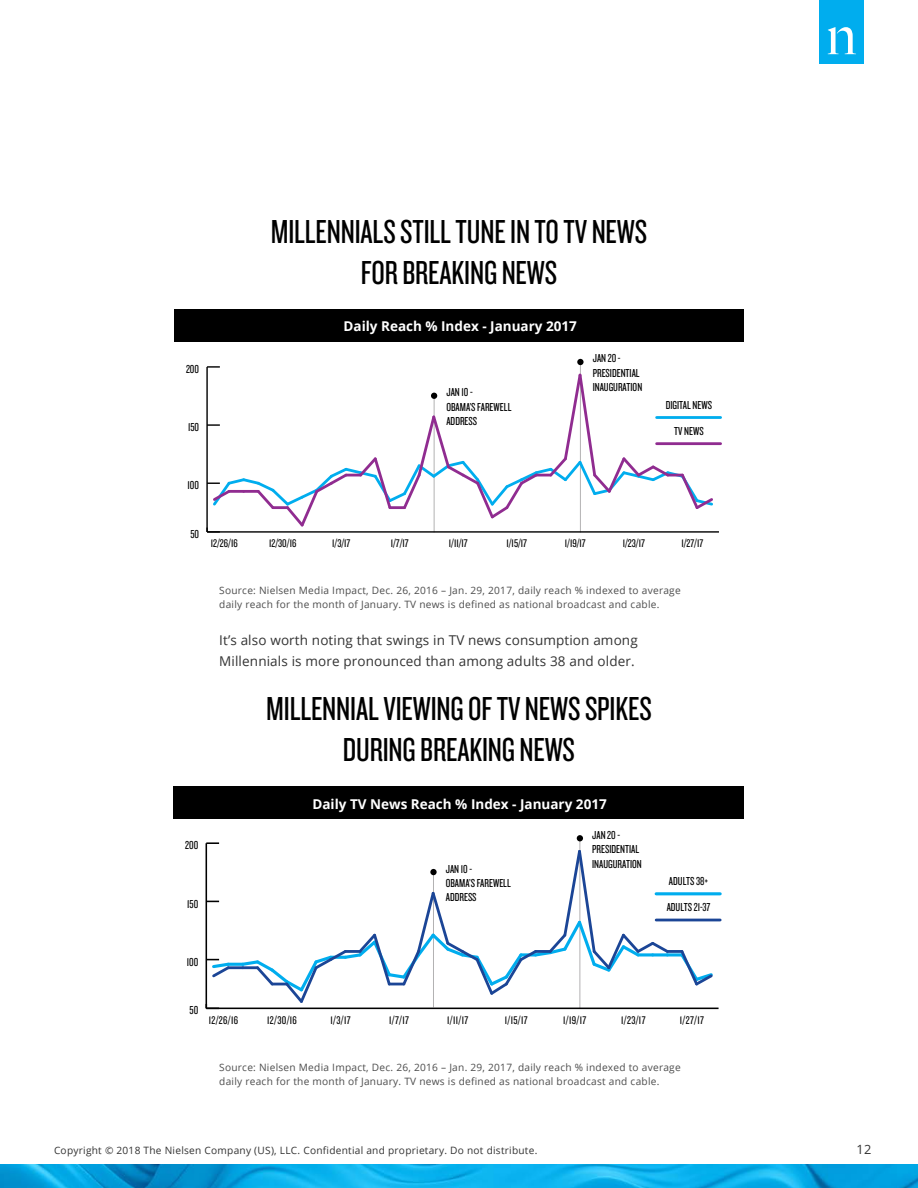
<style>
.page{position:relative;width:918px;height:1188px;background:#fff}
.page>*{position:absolute;margin:0;border:0;box-sizing:border-box;transform-origin:0 0}
.Body_copy{font:34.5px/40.5px "Knockout 28 Junior Feathrwt";letter-spacing:-.005em;color:#000;text-align:center}
.Body_copy-2{font:13.5px/21px "Open Sans";letter-spacing:.01em;color:#333}
.t1{font:700 13.5px "Open Sans";color:#fff}
.t2{font:12.75px "Open Sans";color:#333}
.t3{font:12px/14.4px "Knockout 28 Junior Feathrwt";color:#000}
.t4{font:11.55px "Knockout 28 Junior Feathrwt";letter-spacing:.015em;color:#000;scale:1.04 1}
.Body_copy-3{font:10.2px/13.5px "Open Sans";letter-spacing:.025em;color:#4d4d4d}
.Source_Footnote{font:10.2px/13.5px "Open Sans";letter-spacing:.025em;color:#4d4d4d}
.t5{font:10.2px "Open Sans";letter-spacing:.025em;color:#333}
</style>
<div class="page">
<img style="left:0;top:1164px;width:918px;height:24px">
<div style="left:820px;top:0;width:44px;height:63px;background:#00adee"></div>
<svg style="left:828px;top:27px;width:28px;height:27px"></svg>
<div style="left:174px;top:309px;width:570px;height:32px;background:#000"></div>
<hr style="left:580px;top:364px;width:1px;height:168px;background:#b3b2b3">
<div style="left:577px;top:359px;width:7px;height:6px;background:#000;border-radius:50%"></div>
<hr style="left:207px;top:531px;width:512px;height:2px;background:#000">
<hr style="left:657px;top:416px;width:64px;height:3px;background:#00adee">
<hr style="left:657px;top:442px;width:64px;height:3px;background:#902c90">
<svg style="left:206px;top:366px;width:509px;height:167px"></svg>
<div style="left:174px;top:787px;width:570px;height:32px;background:#000"></div>
<hr style="left:579px;top:840px;width:1px;height:169px;background:#b3b2b3">
<svg style="left:577px;top:835px;width:6px;height:6px"></svg>
<hr style="left:433px;top:870px;width:1px;height:137px;background:#b3b2b3">
<hr style="left:206px;top:1008px;width:513px;height:1px;background:#000">
<hr style="left:206px;top:843px;width:1px;height:165px;background:#000">
<svg style="left:207px;top:1004px;width:12px;height:4px"></svg>
<svg style="left:207px;top:901px;width:12px;height:1px"></svg>
<svg style="left:206px;top:842px;width:13px;height:2px"></svg>
<hr style="left:656px;top:892px;width:64px;height:3px;background:#00adee">
<hr style="left:228px;top:963px;width:15px;height:3px;background:#00adee">
<svg style="left:671px;top:953px;width:7px;height:4px"></svg>
<hr style="left:656px;top:919px;width:64px;height:2px;background:#1b4596">
<svg style="left:207px;top:959px;width:25px;height:21px"></svg>
<hr style="left:228px;top:966px;width:15px;height:3px;background:#1b4596">
<svg style="left:239px;top:848px;width:432px;height:157px"></svg>
<hr style="left:667px;top:950px;width:15px;height:3px;background:#1b4596">
<svg style="left:678px;top:950px;width:35px;height:36px"></svg>
<p class="Body_copy" style="left:271px;top:210px;width:378px">MILLENNIALS STILL TUNE IN TO TV NEWS<br>FOR BREAKING NEWS</p>
<p class="t3" style="left:186px;top:361px;width:15px">200</p>
<p class="t3" style="left:188px;top:420px;width:12px">150</p>
<p class="t1" style="left:344px;top:316px;width:235px">Daily Reach % Index - January 2017</p>
<p class="t3" style="left:446px;top:385px;width:67px">JAN 10 -<br>OBAMA’S FAREWELL<br>ADDRESS</p>
<p class="t3" style="left:593px;top:351px;width:51px">JAN 20 -<br>PRESIDENTIAL<br>INAUGURATION</p>
<p class="t3" style="left:666px;top:391px;width:48px;line-height:26.1px;text-align:center">DIGITAL NEWS<br>TV NEWS</p>
<p class="t3" style="left:188px;top:478px;width:13px">100</p>
<p class="t3" style="left:190px;top:526px;width:10px">50</p>
<p class="t4" style="left:211px;top:536px;width:27px">12/26/16</p>
<p class="t4" style="left:269px;top:536px;width:28px">12/30/16</p>
<p class="t4" style="left:332px;top:536px;width:19px">1/3/17</p>
<p class="t4" style="left:391px;top:536px;width:19px">1/7/17</p>
<p class="t4" style="left:449px;top:536px;width:20px">1/11/17</p>
<p class="t4" style="left:507px;top:536px;width:21px">1/15/17</p>
<p class="t4" style="left:565px;top:536px;width:22px">1/19/17</p>
<p class="t4" style="left:623px;top:536px;width:23px">1/23/17</p>
<p class="t4" style="left:681px;top:536px;width:23px">1/27/17</p>
<p class="t3" style="left:185px;top:838px;width:15px">200</p>
<p class="t3" style="left:187px;top:896px;width:12px">150</p>
<p class="Body_copy-3" style="left:219px;top:583px;width:463px">Source: Nielsen Media Impact, Dec. 26, 2016 – Jan. 29, 2017, daily reach % indexed to average daily reach for the month of January. TV news is defined as national broadcast and cable.</p>
<p class="Body_copy-2" style="left:219px;top:629px;width:420px">It’s also worth noting that swings in TV news consumption among<br>Millennials is more pronounced than among adults 38 and older.</p>
<p class="Body_copy" style="left:266px;top:687px;width:387px">MILLENNIAL VIEWING OF TV NEWS SPIKES<br>DURING BREAKING NEWS</p>
<p class="t1" style="left:312px;top:794px;width:296px">Daily TV News Reach % Index - January 2017</p>
<p class="t3" style="left:446px;top:861px;width:67px">JAN 10 -<br>OBAMA’S FAREWELL<br>ADDRESS</p>
<p class="t3" style="left:592px;top:827px;width:51px">JAN 20 -<br>PRESIDENTIAL<br>INAUGURATION</p>
<p class="t3" style="left:667px;top:868px;width:45px;line-height:26.2px">ADULTS 38+<br>ADULTS 21-37</p>
<p class="t3" style="left:187px;top:954px;width:13px">100</p>
<p class="t3" style="left:190px;top:1003px;width:10px">50</p>
<p class="t4" style="left:209px;top:1013px;width:30px">12/26/16</p>
<p class="t4" style="left:267px;top:1013px;width:30px">12/30/16</p>
<p class="t4" style="left:331px;top:1013px;width:21px">1/3/17</p>
<p class="t4" style="left:389px;top:1013px;width:21px">1/7/17</p>
<p class="t4" style="left:447px;top:1013px;width:22px">1/11/17</p>
<p class="t4" style="left:505px;top:1013px;width:23px">1/15/17</p>
<p class="t4" style="left:563px;top:1013px;width:24px">1/19/17</p>
<p class="t4" style="left:621px;top:1013px;width:25px">1/23/17</p>
<p class="t4" style="left:680px;top:1013px;width:25px">1/27/17</p>
<p class="Source_Footnote" style="left:219px;top:1060px;width:463px">Source: Nielsen Media Impact, Dec. 26, 2016 – Jan. 29, 2017, daily reach % indexed to average daily reach for the month of January. TV news is defined as national broadcast and cable.</p>
<p class="t5" style="left:54px;top:1144px;width:485px">Copyright © 2018 The Nielsen Company (US), LLC. Confidential and proprietary. Do not distribute.</p>
<p class="t2" style="left:856px;top:1141px;width:16px">12</p>
</div>
